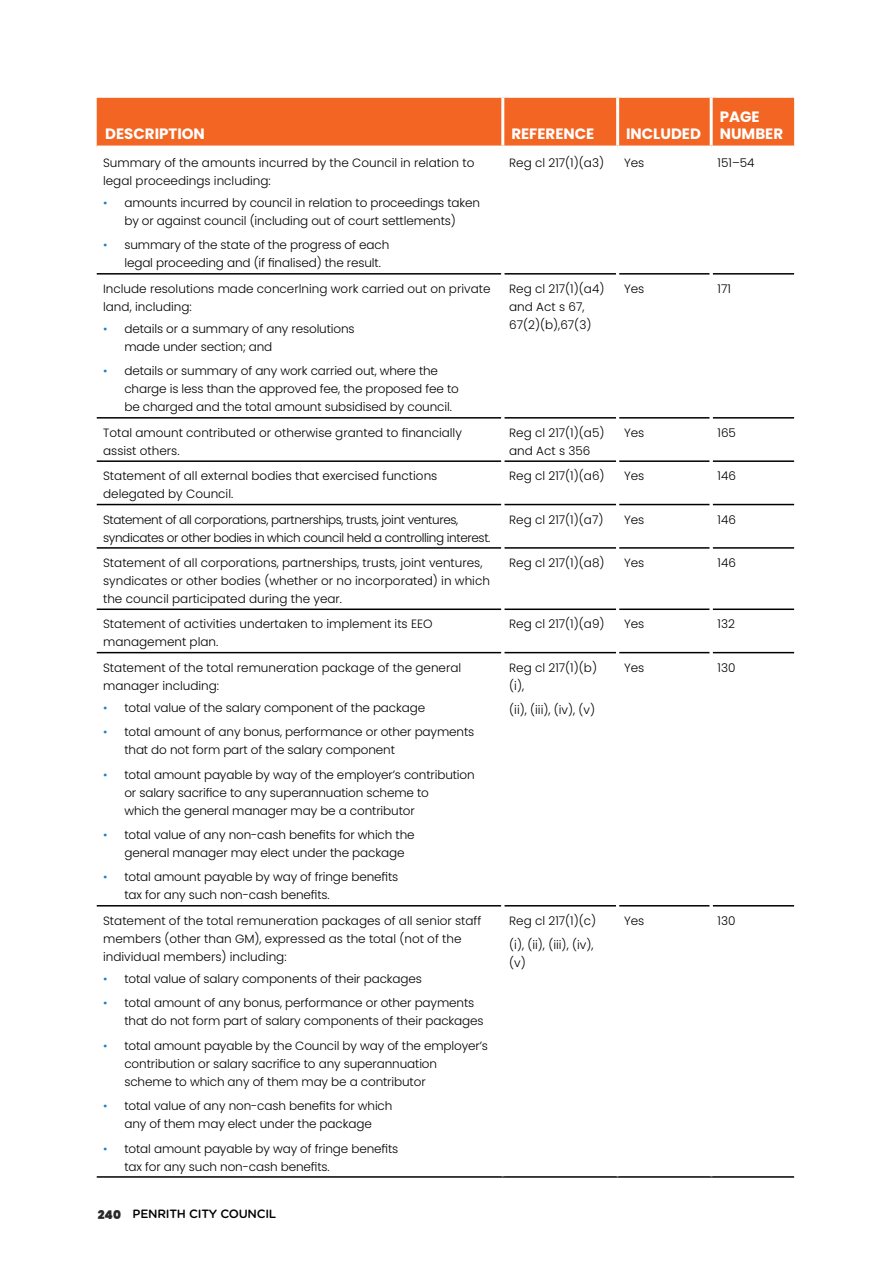
<style>
.page{position:relative;width:893px;height:1263px;background:#fff}
.page>*{position:absolute;margin:0;border:0;box-sizing:border-box;transform-origin:0 0}
.t1{font:700 15px/16.5px "Poppins";color:#fff}
.t2{font:300 12px/18px "Poppins";letter-spacing:-.01em;color:#000}
.t3{font:300 12px/18px "Poppins";letter-spacing:-.03em;color:#000}
.t4{font:500 12px "Gotham Rounded";letter-spacing:-.02em;color:#000}
.s1{color:#217ec2}
.s2{font-family:"Poppins";font-weight:900;color:#292829}
</style>
<div class="page">
<div style="left:97px;top:98px;width:697px;height:48px;background:#f26522"></div>
<hr style="left:97px;top:273px;width:404px;height:2px;background:#000">
<hr style="left:504px;top:273px;width:112px;height:2px;background:#000">
<hr style="left:619px;top:273px;width:91px;height:2px;background:#000">
<hr style="left:713px;top:273px;width:81px;height:2px;background:#000">
<hr style="left:97px;top:417px;width:404px;height:2px;background:#000">
<hr style="left:504px;top:417px;width:112px;height:2px;background:#000">
<hr style="left:619px;top:417px;width:91px;height:2px;background:#000">
<hr style="left:713px;top:417px;width:81px;height:2px;background:#000">
<hr style="left:97px;top:460px;width:404px;height:2px;background:#000">
<hr style="left:504px;top:460px;width:112px;height:2px;background:#000">
<hr style="left:619px;top:460px;width:91px;height:2px;background:#000">
<hr style="left:713px;top:460px;width:81px;height:2px;background:#000">
<hr style="left:97px;top:504px;width:404px;height:1px;background:#000">
<hr style="left:504px;top:504px;width:112px;height:1px;background:#000">
<hr style="left:619px;top:504px;width:91px;height:1px;background:#000">
<hr style="left:713px;top:504px;width:81px;height:1px;background:#000">
<hr style="left:97px;top:547px;width:404px;height:2px;background:#000">
<hr style="left:504px;top:547px;width:112px;height:2px;background:#000">
<hr style="left:619px;top:547px;width:91px;height:2px;background:#000">
<hr style="left:713px;top:547px;width:81px;height:2px;background:#000">
<hr style="left:97px;top:608px;width:404px;height:2px;background:#000">
<hr style="left:504px;top:608px;width:112px;height:2px;background:#000">
<hr style="left:619px;top:608px;width:91px;height:2px;background:#000">
<hr style="left:713px;top:608px;width:81px;height:2px;background:#000">
<hr style="left:97px;top:652px;width:404px;height:1px;background:#000">
<hr style="left:504px;top:652px;width:112px;height:1px;background:#000">
<hr style="left:619px;top:652px;width:91px;height:1px;background:#000">
<hr style="left:713px;top:652px;width:81px;height:1px;background:#000">
<hr style="left:97px;top:905px;width:404px;height:1px;background:#000">
<hr style="left:504px;top:905px;width:112px;height:1px;background:#000">
<hr style="left:619px;top:905px;width:91px;height:1px;background:#000">
<hr style="left:713px;top:905px;width:81px;height:1px;background:#000">
<hr style="left:97px;top:1176px;width:406px;height:2px;background:#000">
<hr style="left:503px;top:1176px;width:115px;height:2px;background:#000">
<hr style="left:618px;top:1176px;width:93px;height:2px;background:#000">
<hr style="left:711px;top:1176px;width:83px;height:2px;background:#000">
<hr style="left:501px;top:98px;width:3px;height:48px;background:#fff">
<hr style="left:616px;top:98px;width:3px;height:48px;background:#fff">
<hr style="left:710px;top:98px;width:3px;height:48px;background:#fff">
<p class="t1" style="left:105px;top:125px;width:101px">DESCRIPTION</p>
<p class="t1" style="left:511px;top:125px;width:84px">REFERENCE</p>
<p class="t1" style="left:626px;top:125px;width:76px">INCLUDED</p>
<p class="t1" style="left:720px;top:109px;width:65px">PAGE<br>NUMBER</p>
<p class="t2" style="left:103px;top:154px;width:373px">Summary of the amounts incurred by the Council in relation to legal proceedings including:</p>
<p class="t2" style="left:103px;top:194px;width:379px;text-align:center"><span class="s1">•</span> amounts incurred by council in relation to proceedings taken by or against council (including out of court settlements)</p>
<p class="t2" style="left:124px;top:236px;width:266px;text-indent:-21px"><span class="s1">•</span> summary of the state of the progress of each legal proceeding and (if finalised) the result.</p>
<p class="t2" style="left:103px;top:280px;width:389px">Include resolutions made concerlning work carried out on private land, including:</p>
<p class="t2" style="left:124px;top:320px;width:232px;text-indent:-21px"><span class="s1">•</span> details or a summary of any resolutions made under section; and</p>
<p class="t2" style="left:124px;top:362px;width:336px;text-indent:-21px"><span class="s1">•</span> details or summary of any work carried out, where the charge is less than the approved fee, the proposed fee to be charged and the total amount subsidised by council.</p>
<p class="t2" style="left:509px;top:154px;width:96px">Reg cl 217(1)(a3)</p>
<p class="t2" style="left:624px;top:154px;width:22px">Yes</p>
<p class="t2" style="left:718px;top:154px;width:38px">151–54</p>
<p class="t2" style="left:509px;top:280px;width:97px">Reg cl 217(1)(a4) and Act s 67,<br>67(2)(b),67(3)</p>
<p class="t2" style="left:624px;top:280px;width:22px">Yes</p>
<p class="t2" style="left:718px;top:280px;width:15px">171</p>
<p class="t2" style="left:103px;top:424px;width:360px">Total amount contributed or otherwise granted to financially assist others.</p>
<p class="t2" style="left:509px;top:424px;width:97px">Reg cl 217(1)(a5) and Act s 356</p>
<p class="t2" style="left:624px;top:424px;width:22px">Yes</p>
<p class="t2" style="left:718px;top:424px;width:20px">165</p>
<p class="t2" style="left:103px;top:467px;width:336px">Statement of all external bodies that exercised functions delegated by Council.</p>
<p class="t2" style="left:509px;top:467px;width:97px">Reg cl 217(1)(a6)</p>
<p class="t2" style="left:624px;top:467px;width:22px">Yes</p>
<p class="t2" style="left:718px;top:467px;width:20px">146</p>
<p class="t3" style="left:103px;top:510px;width:389px">Statement of all corporations, partnerships, trusts, joint ventures, syndicates or other bodies in which council held a controlling interest.</p>
<p class="t2" style="left:509px;top:510px;width:96px">Reg cl 217(1)(a7)</p>
<p class="t2" style="left:624px;top:510px;width:22px">Yes</p>
<p class="t2" style="left:718px;top:510px;width:20px">146</p>
<p class="t2" style="left:103px;top:554px;width:388px">Statement of all corporations, partnerships, trusts, joint ventures, syndicates or other bodies (whether or no incorporated) in which the council participated during the year.</p>
<p class="t2" style="left:509px;top:554px;width:97px">Reg cl 217(1)(a8)</p>
<p class="t2" style="left:624px;top:554px;width:22px">Yes</p>
<p class="t2" style="left:718px;top:554px;width:20px">146</p>
<p class="t2" style="left:103px;top:615px;width:331px">Statement of activities undertaken to implement its EEO management plan.</p>
<p class="t2" style="left:509px;top:615px;width:97px">Reg cl 217(1)(a9)</p>
<p class="t2" style="left:624px;top:615px;width:22px">Yes</p>
<p class="t2" style="left:718px;top:615px;width:19px">132</p>
<p class="t2" style="left:103px;top:658px;width:360px">Statement of the total remuneration package of the general manager including:</p>
<p class="t2" style="left:103px;top:699px;width:324px"><span class="s1">•</span> total value of the salary component of the package</p>
<p class="t2" style="left:124px;top:723px;width:351px;text-indent:-21px"><span class="s1">•</span> total amount of any bonus, performance or other payments that do not form part of the salary component</p>
<p class="t2" style="left:124px;top:765px;width:352px;text-indent:-21px"><span class="s1">•</span> total amount payable by way of the employer’s contribution or salary sacrifice to any superannuation scheme to<br>which the general manager may be a contributor</p>
<p class="t2" style="left:124px;top:826px;width:292px;text-indent:-21px"><span class="s1">•</span> total value of any non-cash benefits for which the general manager may elect under the package</p>
<p class="t2" style="left:124px;top:868px;width:275px;text-indent:-21px"><span class="s1">•</span> total amount payable by way of fringe benefits tax for any such non-cash benefits.</p>
<p class="t2" style="left:509px;top:658px;width:89px">Reg cl 217(1)(b) (i),</p>
<p class="t2" style="left:509px;top:701px;width:88px">(ii), (iii), (iv), (v)</p>
<p class="t2" style="left:624px;top:658px;width:22px">Yes</p>
<p class="t2" style="left:718px;top:658px;width:19px">130</p>
<p class="t2" style="left:103px;top:912px;width:380px">Statement of the total remuneration packages of all senior staff members (other than GM), expressed as the total (not of the individual members) including:</p>
<p class="t2" style="left:103px;top:970px;width:320px"><span class="s1">•</span> total value of salary components of their packages</p>
<p class="t2" style="left:124px;top:994px;width:361px;text-indent:-21px"><span class="s1">•</span> total amount of any bonus, performance or other payments that do not form part of salary components of their packages</p>
<p class="t2" style="left:124px;top:1037px;width:365px;text-indent:-21px"><span class="s1">•</span> total amount payable by the Council by way of the employer’s contribution or salary sacrifice to any superannuation<br>scheme to which any of them may be a contributor</p>
<p class="t2" style="left:103px;top:1097px;width:291px;text-align:center"><span class="s1">•</span> total value of any non-cash benefits for which any of them may elect under the package</p>
<p class="t2" style="left:124px;top:1139px;width:275px;text-indent:-21px"><span class="s1">•</span> total amount payable by way of fringe benefits tax for any such non-cash benefits.</p>
<p class="t4" style="left:98px;top:1205px;width:180px"><span class="s2">240</span> PENRITH CITY COUNCIL</p>
<p class="t2" style="left:509px;top:908px;width:89px;line-height:24.3px">Reg cl 217(1)(c) (i), (ii), (iii), (iv),</p>
<p class="t2" style="left:509px;top:954px;width:18px">(v)</p>
<p class="t2" style="left:624px;top:912px;width:22px">Yes</p>
<p class="t2" style="left:718px;top:912px;width:19px">130</p>
</div>
